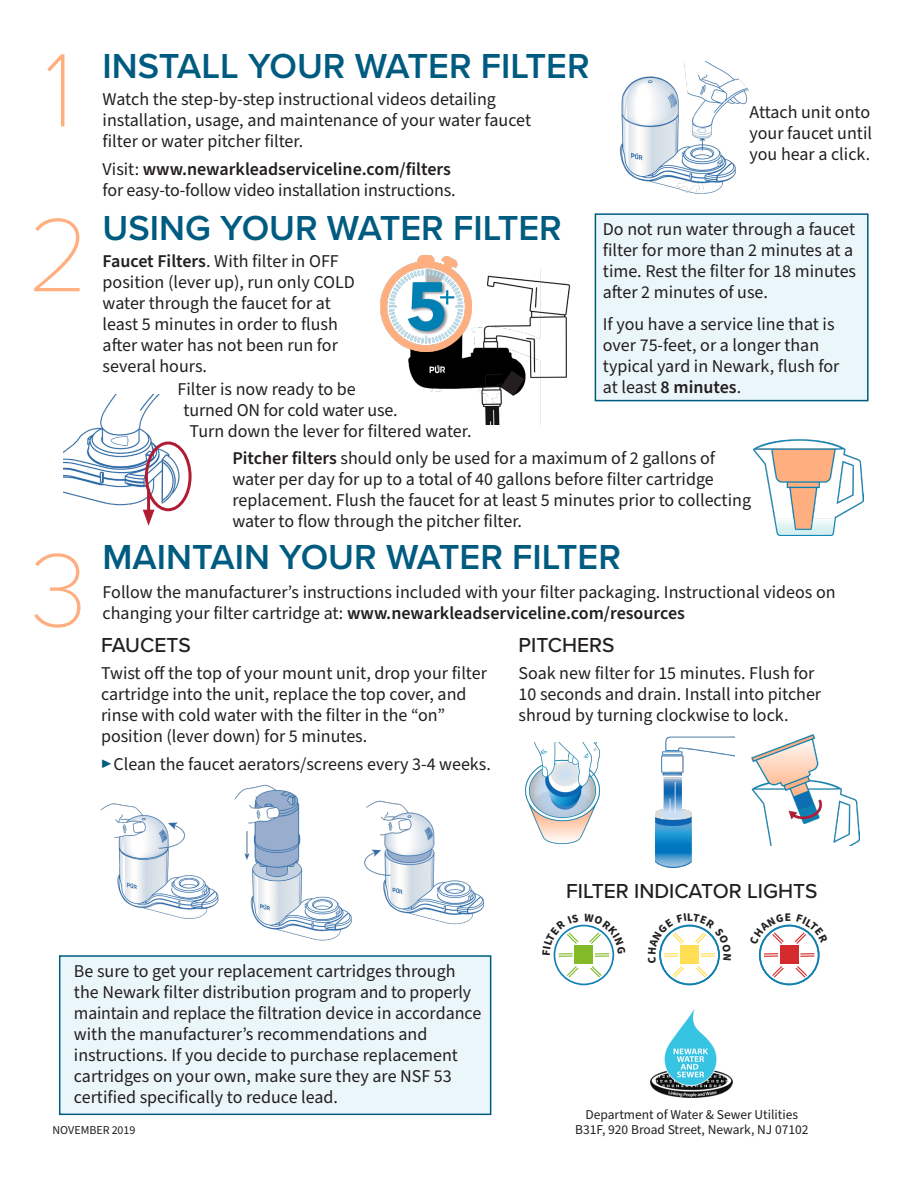
<style>
.page{position:relative;width:918px;height:1188px;background:#fff}
.page>*{position:absolute;margin:0;border:0;box-sizing:border-box;transform-origin:0 0}
.H1_Header__website_3{font:100 108px "Proxima Nova T";color:#ffae80}
.H1_Header__website_3-2{font:600 36px "Proxima Nova";color:#005b80}
.H2_Light_20_Header{font:500 21px "Proxima Nova";color:#231f20}
.Body__flyer{font:18px/21px "Source Sans Pro";color:#231f20}
.Body__flyer-2{font:13.5px/15px "Source Sans Pro";color:#231f20;text-align:center}
.Body__flyer-3{font:12px "Source Sans Pro";color:#231f20}
.s1{font-weight:600}
.s2{color:#005b80}
</style>
<div class="page">
<img style="left:650px;top:1009px;width:83px;height:89px">
<div style="left:60px;top:956px;width:431px;height:158px;background:#ebf6fb"></div>
<div style="left:59px;top:955px;width:432px;height:160px;border:2px solid #005b80"></div>
<img style="left:100px;top:784px;width:384px;height:157px">
<img style="left:619px;top:62px;width:130px;height:132px">
<img style="left:408px;top:269px;width:190px;height:156px">
<svg style="left:501px;top:371px;width:23px;height:25px"></svg>
<img style="left:753px;top:439px;width:110px;height:97px">
<img style="left:64px;top:394px;width:121px;height:113px">
<div style="left:145px;top:442px;width:47px;height:69px;border:3px solid #b11c34;border-radius:50%"></div>
<hr style="left:147px;top:489px;width:3px;height:26px;background:#b11c34">
<svg style="left:143px;top:510px;width:11px;height:16px"></svg>
<img style="left:381px;top:255px;width:90px;height:97px">
<div style="left:407px;top:281px;width:42px;height:54px;background:#231f20;opacity:.5"></div>
<svg style="left:408px;top:282px;width:46px;height:49px"></svg>
<div style="left:595px;top:214px;width:273px;height:187px;background:#ebf6fb"></div>
<div style="left:595px;top:213px;width:274px;height:188px;border:2px solid #005b80"></div>
<img style="left:526px;top:742px;width:73px;height:101px">
<img style="left:751px;top:734px;width:109px;height:112px">
<img style="left:656px;top:736px;width:78px;height:132px">
<div style="left:574px;top:946px;width:19px;height:18px;background:#82bb27"></div>
<svg style="left:566px;top:966px;width:13px;height:13px"></svg>
<svg style="left:590px;top:966px;width:13px;height:13px"></svg>
<div style="left:554px;top:925px;width:60px;height:60px;border:2px solid #1281b1;border-radius:50%"></div>
<div style="left:780px;top:946px;width:19px;height:18px;background:#d52b2e"></div>
<svg style="left:800px;top:953px;width:14px;height:4px"></svg>
<svg style="left:764px;top:953px;width:14px;height:4px"></svg>
<svg style="left:771px;top:966px;width:13px;height:13px"></svg>
<svg style="left:795px;top:966px;width:13px;height:13px"></svg>
<div style="left:759px;top:925px;width:60px;height:60px;border:2px solid #1281b1;border-radius:50%"></div>
<svg style="left:553px;top:924px;width:62px;height:33px"></svg>
<svg style="left:659px;top:924px;width:61px;height:55px"></svg>
<svg style="left:760px;top:924px;width:58px;height:21px"></svg>
<p class="H1_Header__website_3" style="left:44px;top:10px;width:31px">1</p>
<p class="H1_Header__website_3-2" style="left:103px;top:39px;width:489px">INSTALL YOUR WATER FILTER</p>
<p class="Body__flyer" style="left:103px;top:89px;width:430px">Watch the step-by-step instructional videos detailing installation, usage, and maintenance of your water faucet filter or water pitcher filter.</p>
<p class="Body__flyer" style="left:103px;top:159px;width:355px">Visit: <span class="s1">www.newarkleadserviceline.com/filters </span>for easy-to-follow video installation instructions.</p>
<p class="H1_Header__website_3" style="left:28px;top:175px;width:64px">2</p>
<p class="H1_Header__website_3-2" style="left:103px;top:201px;width:461px">USING YOUR WATER FILTER</p>
<p class="Body__flyer" style="left:103px;top:251px;width:254px"><span class="s1">Faucet Filters</span>. With filter in OFF position (lever up), run only COLD water through the faucet for at least 5 minutes in order to flush after water has not been run for several hours.</p>
<p class="Body__flyer" style="left:178px;top:380px;width:180px">Filter is now ready to be</p>
<p class="Body__flyer" style="left:184px;top:401px;width:216px">turned ON for cold water use.</p>
<p class="Body__flyer" style="left:190px;top:422px;width:283px">Turn down the lever for filtered water.</p>
<p class="Body__flyer" style="left:750px;top:102px;width:124px;text-align:justify">Attach unit onto your faucet until you hear a click.</p>
<p class="Body__flyer" style="left:603px;top:219px;width:255px">Do not run water through a faucet filter for more than 2 minutes at a time. Rest the filter for 18 minutes after 2 minutes of use.</p>
<p class="Body__flyer" style="left:603px;top:314px;width:238px">If you have a service line that is over 75-feet, or a longer than typical yard in Newark, flush for at least <span class="s1">8 minutes</span>.</p>
<p class="Body__flyer" style="left:232px;top:449px;width:520px"><span class="s1">Pitcher filters</span> should only be used for a maximum of 2 gallons of water per day for up to a total of 40 gallons before filter cartridge replacement. Flush the faucet for at least 5 minutes prior to collecting water to flow through the pitcher filter.</p>
<p class="H1_Header__website_3" style="left:30px;top:510px;width:59px">3</p>
<p class="H1_Header__website_3-2" style="left:103px;top:531px;width:520px">MAINTAIN YOUR WATER FILTER</p>
<p class="Body__flyer" style="left:103px;top:582px;width:735px">Follow the manufacturer’s instructions included with your filter packaging. Instructional videos on changing your filter cartridge at: <span class="s1">www.newarkleadserviceline.com/resources</span></p>
<p class="H2_Light_20_Header" style="left:101px;top:629px;width:91px">FAUCETS</p>
<p class="Body__flyer" style="left:101px;top:663px;width:387px">Twist off the top of your mount unit, drop your filter cartridge into the unit, replace the top cover, and rinse with cold water with the filter in the “on” position (lever down) for 5 minutes.</p>
<p class="Body__flyer" style="left:101px;top:754px;width:391px"><span class="s2">▶</span>Clean the faucet aerators/screens every 3-4 weeks.</p>
<p class="H2_Light_20_Header" style="left:519px;top:629px;width:97px">PITCHERS</p>
<p class="Body__flyer" style="left:519px;top:663px;width:304px">Soak new filter for 15 minutes. Flush for<br>10 seconds and drain. Install into pitcher shroud by turning clockwise to lock.</p>
<p class="Body__flyer" style="left:74px;top:961px;width:409px">Be sure to get your replacement cartridges through the Newark filter distribution program and to properly maintain and replace the filtration device in accordance with the manufacturer’s recommendations and instructions. If you decide to purchase replacement cartridges on your own, make sure they are NSF 53 certified specifically to reduce lead.</p>
<p class="Body__flyer-3" style="left:53px;top:1122px;width:84px">NOVEMBER 2019</p>
<p class="H2_Light_20_Header" style="left:566px;top:875px;width:253px">FILTER INDICATOR LIGHTS</p>
<p class="Body__flyer-2" style="left:575px;top:1108px;width:235px">Department of Water &amp; Sewer Utilities<br>B31F, 920 Broad Street, Newark, NJ 07102</p>
</div>
